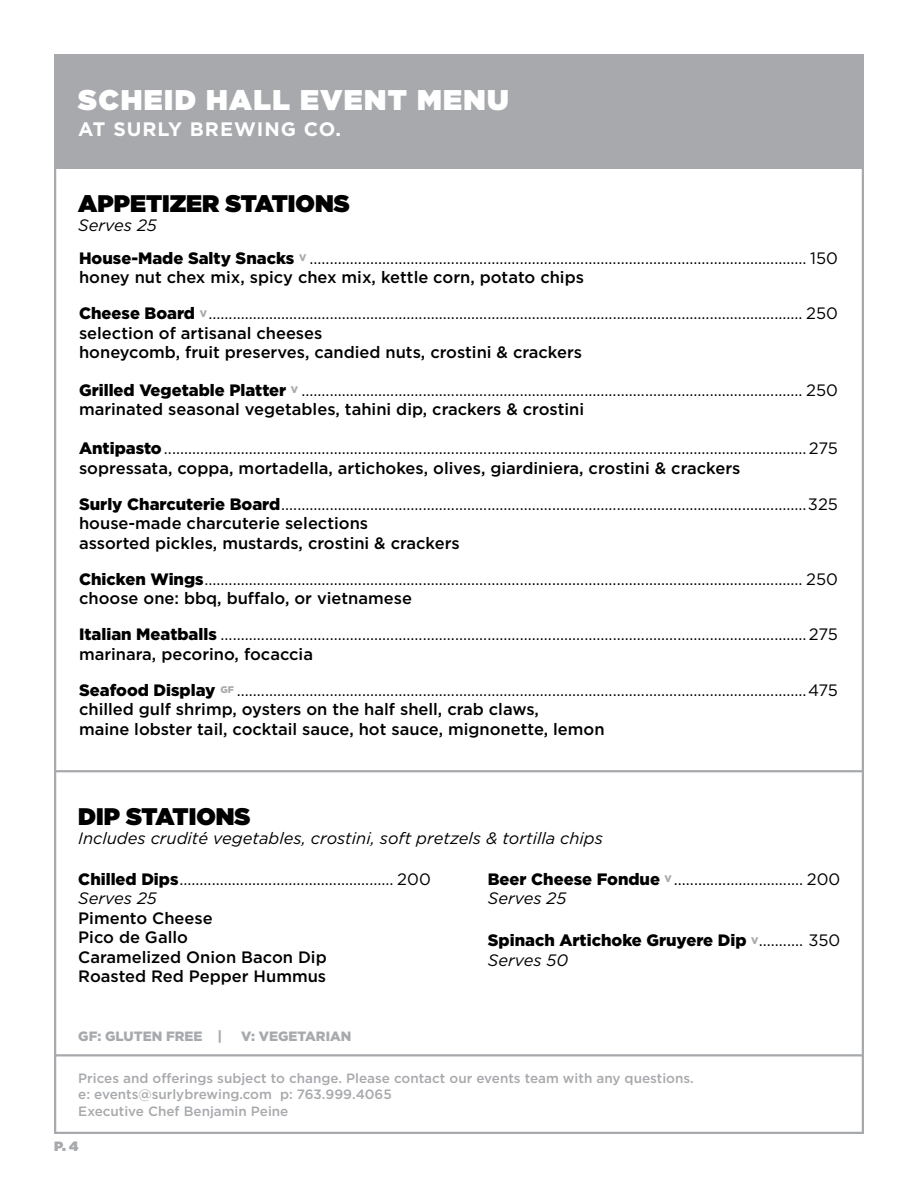
<style>
.page{position:relative;width:918px;height:1188px;background:#fff}
.page>*{position:absolute;margin:0;border:0;box-sizing:border-box;transform-origin:0 0}
.t1{font:900 28.5px "Gotham HTF";letter-spacing:.05em;color:#fff}
.t2{font:900 24px "Gotham HTF";color:#000}
.t3{font:700 19.5px "Gotham HTF";letter-spacing:.05em;color:#fff}
.t4{font:16.5px/19.5px "Gotham HTF";color:#000}
.t5{font:500 16.5px/19.5px "Gotham HTF";color:#000}
.t6{font:italic 16.5px "Gotham HTF";color:#000}
.t7{font:900 16.5px/19.5px "Gotham HTF";color:#000}
.t8{font:500 13.5px/16.2px "Gotham HTF";color:#a7a9ac}
.t9{font:900 13.5px "Gotham HTF";color:#a7a9ac}
.t10{font:900 13.5px "Gotham HTF";color:#a7a9ac}
.s1{font-weight:900}
.s2{font-weight:500}
.s3{font-style:italic}
.s4{font-weight:400}
.s5{font-weight:400;font-style:italic}
</style>
<div class="page">
<hr style="left:55px;top:1054px;width:808px;height:2px;background:#a7a9ac">
<div style="left:55px;top:55px;width:808px;height:114px;background:#a7a9ac"></div>
<hr style="left:54px;top:770px;width:810px;height:2px;background:#a7a9ac">
<h1 class="t1" style="left:78px;top:83px;width:432px">SCHEID HALL EVENT MENU</h1>
<p class="t3" style="left:78px;top:118px;width:264px">AT SURLY BREWING CO.</p>
<h2 class="t2" style="left:78px;top:189px;width:273px">APPETIZER STATIONS</h2>
<p class="t6" style="left:78px;top:216px;width:80px">Serves 25</p>
<p class="t4" style="left:79px;top:248px;width:760px"><span class="s1">House-Made Salty Snacks</span> <sup>V</sup> ........................................................................................................................... 150 <span class="s2">honey nut chex mix, spicy chex mix, kettle corn, potato chips</span></p>
<p class="t4" style="left:79px;top:304px;width:761px"><span class="s1">Cheese Board</span> <sup>V</sup>................................................................................................................................................... 250 <span class="s2">selection of artisanal cheeses<br>honeycomb, fruit preserves, candied nuts, crostini &amp; crackers</span></p>
<p class="t4" style="left:79px;top:380px;width:760px"><span class="s1">Grilled Vegetable Platter</span> <sup>V</sup> ............................................................................................................................ 250 <span class="s2">marinated seasonal vegetables, tahini dip, crackers &amp; crostini</span></p>
<p class="t4" style="left:79px;top:439px;width:760px"><span class="s1">Antipasto</span>...............................................................................................................................................................275 <span class="s2">sopressata, coppa, mortadella, artichokes, olives, giardiniera, crostini &amp; crackers</span></p>
<p class="t4" style="left:79px;top:494px;width:760px"><span class="s1">Surly Charcuterie Board</span>..................................................................................................................................325 <span class="s2">house-made charcuterie selections<br>assorted pickles, mustards, crostini &amp; crackers</span></p>
<p class="t4" style="left:79px;top:569px;width:760px"><span class="s1">Chicken Wings</span>.................................................................................................................................................... 250 <span class="s2">choose one: bbq, buffalo, or vietnamese</span></p>
<p class="t4" style="left:79px;top:625px;width:760px"><span class="s1">Italian Meatballs</span> .................................................................................................................................................275 <span class="s2">marinara, pecorino, focaccia</span></p>
<p class="t4" style="left:79px;top:680px;width:761px"><span class="s1">Seafood Display</span> <sup>GF</sup> .............................................................................................................................................475 <span class="s2">chilled gulf shrimp, oysters on the half shell, crab claws,<br>maine lobster tail, cocktail sauce, hot sauce, mignonette, lemon</span></p>
<h2 class="t2" style="left:78px;top:802px;width:174px">DIP STATIONS</h2>
<p class="t6" style="left:78px;top:829px;width:526px">Includes crudité vegetables, crostini, soft pretzels &amp; tortilla chips</p>
<p class="t4" style="left:78px;top:869px;width:354px"><span class="s1">Chilled Dips</span>..................................................... 200<br><span class="s3">Serves 25</span></p>
<p class="t5" style="left:78px;top:908px;width:250px">Pimento Cheese<br>Pico de Gallo<br>Caramelized Onion Bacon Dip<br>Roasted Red Pepper Hummus</p>
<p class="t9" style="left:78px;top:1028px;width:145px">GF: GLUTEN FREE |</p>
<p class="t9" style="left:241px;top:1028px;width:112px">V: VEGETARIAN</p>
<p class="t4" style="left:488px;top:869px;width:354px"><span class="s1">Beer Cheese Fondue</span> <sup>V</sup> ................................ 200<br><span class="s3">Serves 25</span></p>
<p class="t7" style="left:488px;top:930px;width:354px">Spinach Artichoke Gruyere Dip <sup>V</sup><span class="s4">........... 350<br></span><span class="s5">Serves 50</span></p>
<p class="t8" style="left:78px;top:1070px;width:617px">Prices and offerings subject to change. Please contact our events team with any questions. e: events@surlybrewing.com p: 763.999.4065<br>Executive Chef Benjamin Peine</p>
<p class="t10" style="left:54px;top:1138px;width:26px">P. 4</p>
</div>
